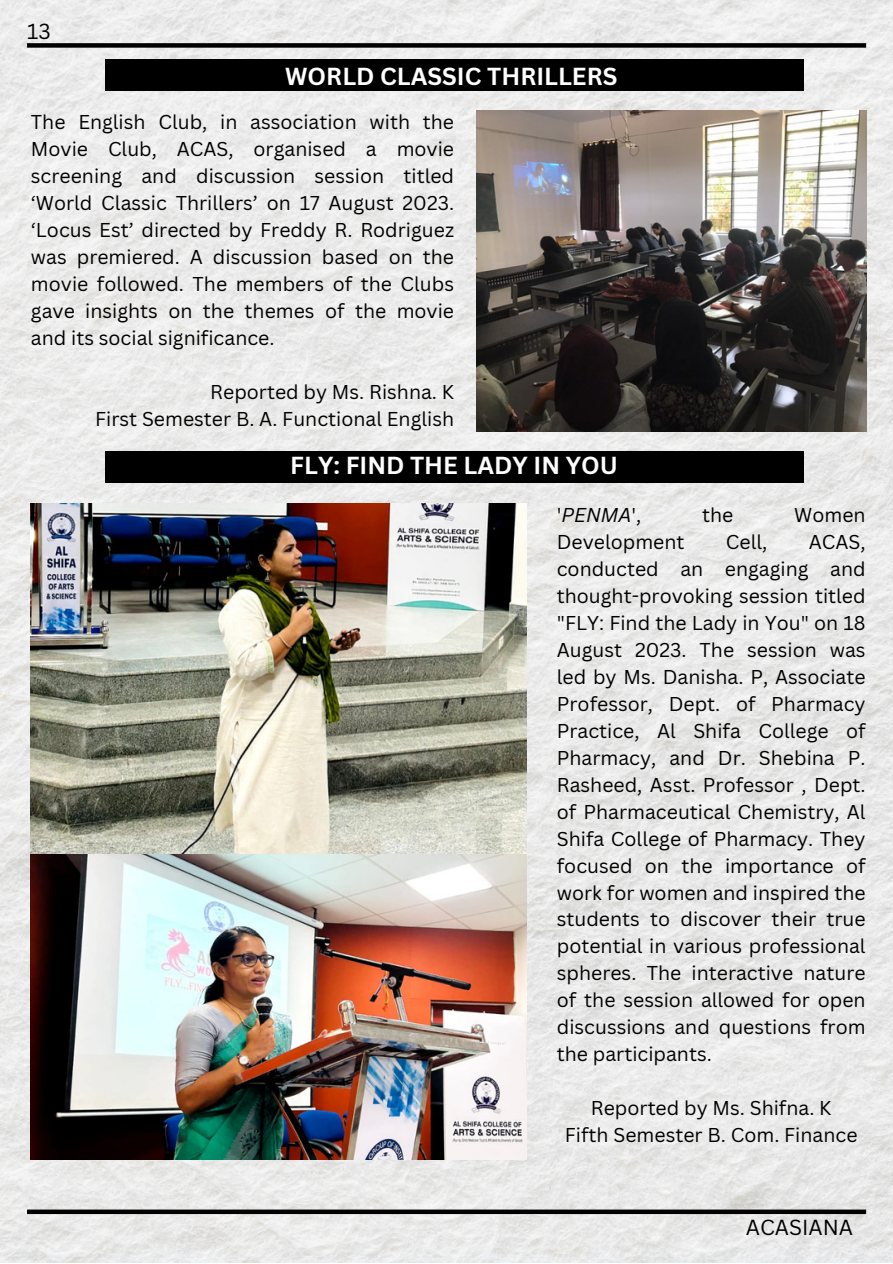
<style>
.page{position:relative;width:893px;height:1264px;background:#fff}
.page>*{position:absolute;margin:0;border:0;box-sizing:border-box;transform-origin:0 0}
.t1{font:700 24px "Canva Sans";color:#fff}
.t2{font:21.15px "Canva Sans";color:#000}
.t3{font:19.5px/27px "Canva Sans";color:#000;text-align:justify}
.t4{font:italic 19.5px "Canva Sans";color:#000}
.s1{font-style:normal}
</style>
<div class="page">
<img style="left:0;top:0;width:892px;height:1262px">
<div style="left:27px;top:43px;width:839px;height:5px;background:#000"></div>
<svg style="left:27px;top:1209px;width:839px;height:4px;background:#202020"></svg>
<div style="left:105px;top:451px;width:698px;height:32px;background:#000"></div>
<div style="left:105px;top:59px;width:698px;height:32px;background:#000"></div>
<img style="left:477px;top:111px;width:388px;height:320px">
<img style="left:31px;top:503px;width:496px;height:351px">
<img style="left:31px;top:854px;width:496px;height:305px">
<p class="t2" style="left:27px;top:16px;width:25px">13</p>
<p class="t1" style="left:285px;top:60px;width:333px">WORLD CLASSIC THRILLERS</p>
<p class="t3" style="left:31px;top:108px;width:424px">The English Club, in association with the Movie Club, ACAS, organised a movie screening and discussion session titled ‘World Classic Thrillers’ on 17 August 2023. ‘Locus Est’ directed by Freddy R. Rodriguez was premiered. A discussion based on the movie followed. The members of the Clubs gave insights on the themes of the movie and its social significance.</p>
<p class="t3" style="left:210px;top:378px;width:245px">Reported by Ms. Rishna. K</p>
<p class="t3" style="left:95px;top:405px;width:360px">First Semester B. A. Functional English</p>
<p class="t1" style="left:290px;top:448px;width:329px">FLY: FIND THE LADY IN YOU</p>
<p class="t4" style="left:556px;top:501px;width:86px"><span class="s1">'</span>PENMA<span class="s1">',</span></p>
<p class="t3" style="left:702px;top:500px;width:33px">the</p>
<p class="t3" style="left:794px;top:500px;width:73px">Women</p>
<p class="t3" style="left:556px;top:527px;width:129px">Development</p>
<p class="t3" style="left:726px;top:527px;width:43px">Cell,</p>
<p class="t3" style="left:556px;top:527px;width:310px;text-indent:252px">ACAS, conducted an engaging and thought-provoking session titled "FLY: Find the Lady in You" on 18<br>August 2023. The session was led by Ms. Danisha. P, Associate Professor, Dept. of Pharmacy Practice, Al Shifa College of Pharmacy, and Dr. Shebina P.<br>Rasheed, Asst. Professor , Dept. of Pharmaceutical Chemistry, Al Shifa College of Pharmacy. They focused on the importance of work for women and inspired the students to discover their true potential in various professional spheres. The interactive nature of the session allowed for open discussions and questions from the participants.</p>
<p class="t3" style="left:591px;top:1094px;width:242px">Reported by Ms. Shifna. K</p>
<p class="t3" style="left:565px;top:1121px;width:294px">Fifth Semester B. Com. Finance</p>
<p class="t2" style="left:745px;top:1212px;width:109px">ACASIANA</p>
</div>
